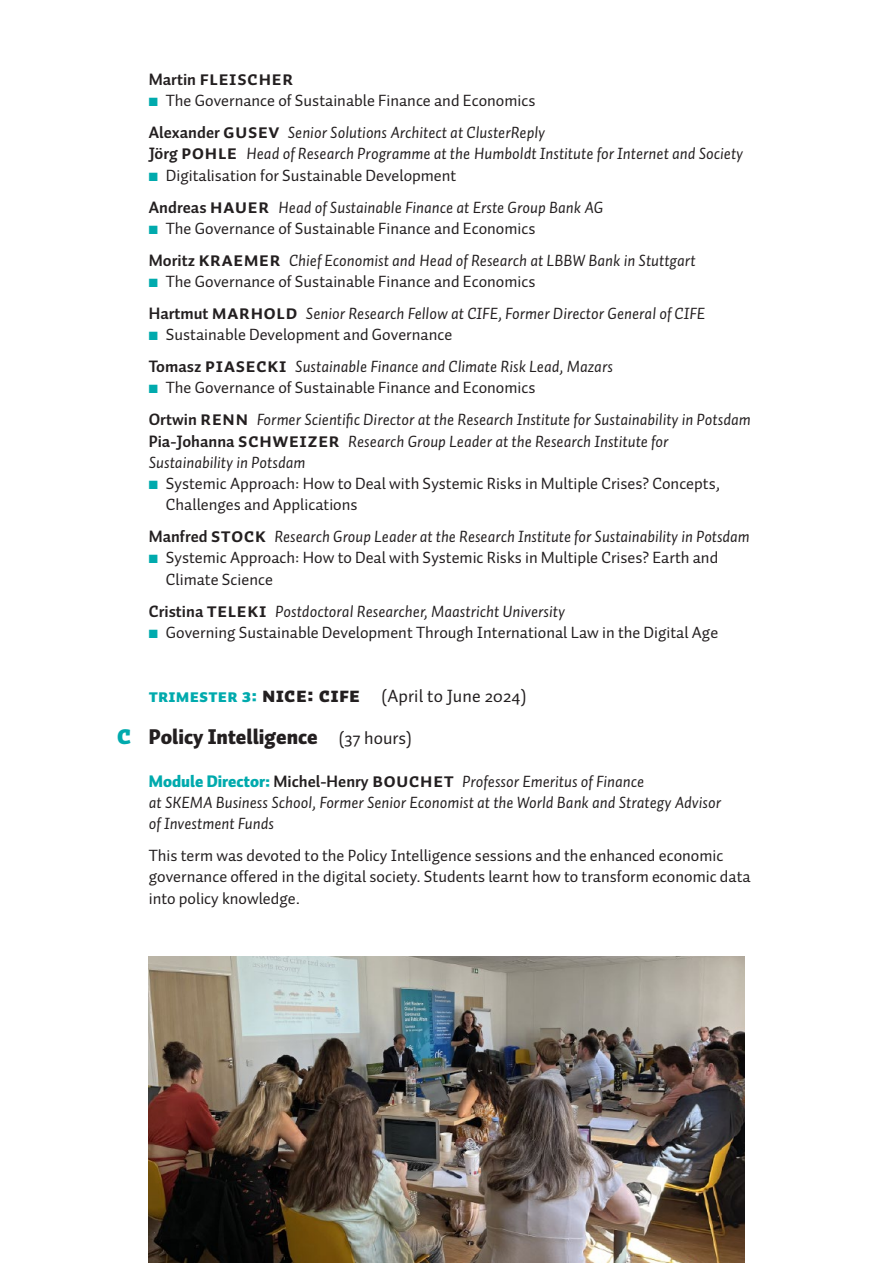
<style>
.page{position:relative;width:893px;height:1263px;background:#fff}
.page>*{position:absolute;margin:0;border:0;box-sizing:border-box;transform-origin:0 0}
.t1{font:900 21px "Auto Pro";color:#231f20}
.t2{font:20.25px "Auto Pro Bold Small Caps";letter-spacing:.01em;color:#231f20}
.t3{font:18px "Auto Pro";letter-spacing:.01em;color:#231f20}
.t4{font:16.5px/21.3px "Auto Pro Regular Italic 1";color:#231f20}
.t5{font:16.5px/21.3px "Auto Pro";color:#231f20}
.s1{font-family:"Auto Pro";font-weight:700;font-size:16.5px}
.s2{color:#00aaad}
.s3{font-family:"Auto Pro";font-weight:700}
.s4{font-family:"Auto Pro Bold Small Caps";font-size:20.25px}
.s5{font-family:"Auto Pro Black Small Caps";color:#00aaad}
.s6{font-family:"Auto Pro Black Small Caps";font-size:21px}
.s7{font-family:"Auto Pro Black Small Caps";font-weight:400;font-size:27px;color:#00aaad}
.s8{font-weight:400;font-size:18px}
.s9{font-family:"Auto Pro";font-weight:900;color:#00aaad}
</style>
<div class="page">
<img style="left:149px;top:957px;width:595px;height:306px">
<p class="t2" style="left:149px;top:64px;width:146px"><span class="s1">Martin</span> fleischer</p>
<p class="t5" style="left:149px;top:90px;width:388px"><span class="s2">■</span> The Governance of Sustainable Finance and Economics</p>
<p class="t4" style="left:149px;top:122px;width:596px"><span class="s3">Alexander</span> <span class="s4">gusev</span> Senior Solutions Architect at ClusterReply<br><span class="s3">Jörg</span> <span class="s4">pohle</span> Head of Research Programme at the Humboldt Institute for Internet and Society</p>
<p class="t5" style="left:149px;top:164px;width:309px"><span class="s2">■</span> Digitalisation for Sustainable Development</p>
<p class="t4" style="left:149px;top:196px;width:456px"><span class="s3">Andreas</span> <span class="s4">hauer</span> Head of Sustainable Finance at Erste Group Bank AG</p>
<p class="t5" style="left:149px;top:217px;width:388px"><span class="s2">■</span> The Governance of Sustainable Finance and Economics</p>
<p class="t4" style="left:149px;top:249px;width:548px"><span class="s3">Moritz</span> <span class="s4">kraemer</span> Chief Economist and Head of Research at LBBW Bank in Stuttgart</p>
<p class="t5" style="left:149px;top:270px;width:388px"><span class="s2">■</span> The Governance of Sustainable Finance and Economics</p>
<p class="t4" style="left:149px;top:302px;width:558px"><span class="s3">Hartmut</span> <span class="s4">marhold</span> Senior Research Fellow at CIFE, Former Director General of CIFE</p>
<p class="t5" style="left:149px;top:324px;width:305px"><span class="s2">■</span> Sustainable Development and Governance</p>
<p class="t4" style="left:149px;top:355px;width:466px"><span class="s3">Tomasz</span> <span class="s4">piasecki</span> Sustainable Finance and Climate Risk Lead, Mazars</p>
<p class="t5" style="left:149px;top:377px;width:388px"><span class="s2">■</span> The Governance of Sustainable Finance and Economics</p>
<p class="t4" style="left:149px;top:409px;width:604px"><span class="s3">Ortwin</span> <span class="s4">renn</span> Former Scientific Director at the Research Institute for Sustainability in Potsdam<br><span class="s3">Pia-Johanna</span> <span class="s4">schweizer</span> Research Group Leader at the Research Institute for<br>Sustainability in Potsdam</p>
<p class="t5" style="left:166px;top:472px;width:556px;text-indent:-17px"><span class="s2">■</span> Systemic Approach: How to Deal with Systemic Risks in Multiple Crises? Concepts,<br>Challenges and Applications</p>
<p class="t4" style="left:149px;top:526px;width:602px"><span class="s3">Manfred</span> <span class="s4">stock</span> Research Group Leader at the Research Institute for Sustainability in Potsdam</p>
<p class="t5" style="left:166px;top:547px;width:554px;text-indent:-17px"><span class="s2">■</span> Systemic Approach: How to Deal with Systemic Risks in Multiple Crises? Earth and<br>Climate Science</p>
<p class="t4" style="left:149px;top:600px;width:418px"><span class="s3">Cristina</span> <span class="s4">teleki</span> Postdoctoral Researcher, Maastricht University</p>
<p class="t5" style="left:149px;top:621px;width:571px"><span class="s2">■</span> Governing Sustainable Development Through International Law in the Digital Age</p>
<p class="t3" style="left:149px;top:683px;width:379px"><span class="s5">trimester 3:</span> <span class="s6">nice: cife</span> (April to June 2024)</p>
<p class="t1" style="left:117px;top:722px;width:296px"><span class="s7">c</span> Policy Intelligence <span class="s8">(37 hours)</span></p>
<p class="t4" style="left:149px;top:770px;width:574px"><span class="s9">Module Director:</span> <span class="s3">Michel-Henry</span> <span class="s4">bouchet</span> Professor Emeritus of Finance<br>at SKEMA Business School, Former Senior Economist at the World Bank and Strategy Advisor of Investment Funds</p>
<p class="t5" style="left:149px;top:844px;width:603px">This term was devoted to the Policy Intelligence sessions and the enhanced economic governance offered in the digital society. Students learnt how to transform economic data into policy knowledge.</p>
</div>
